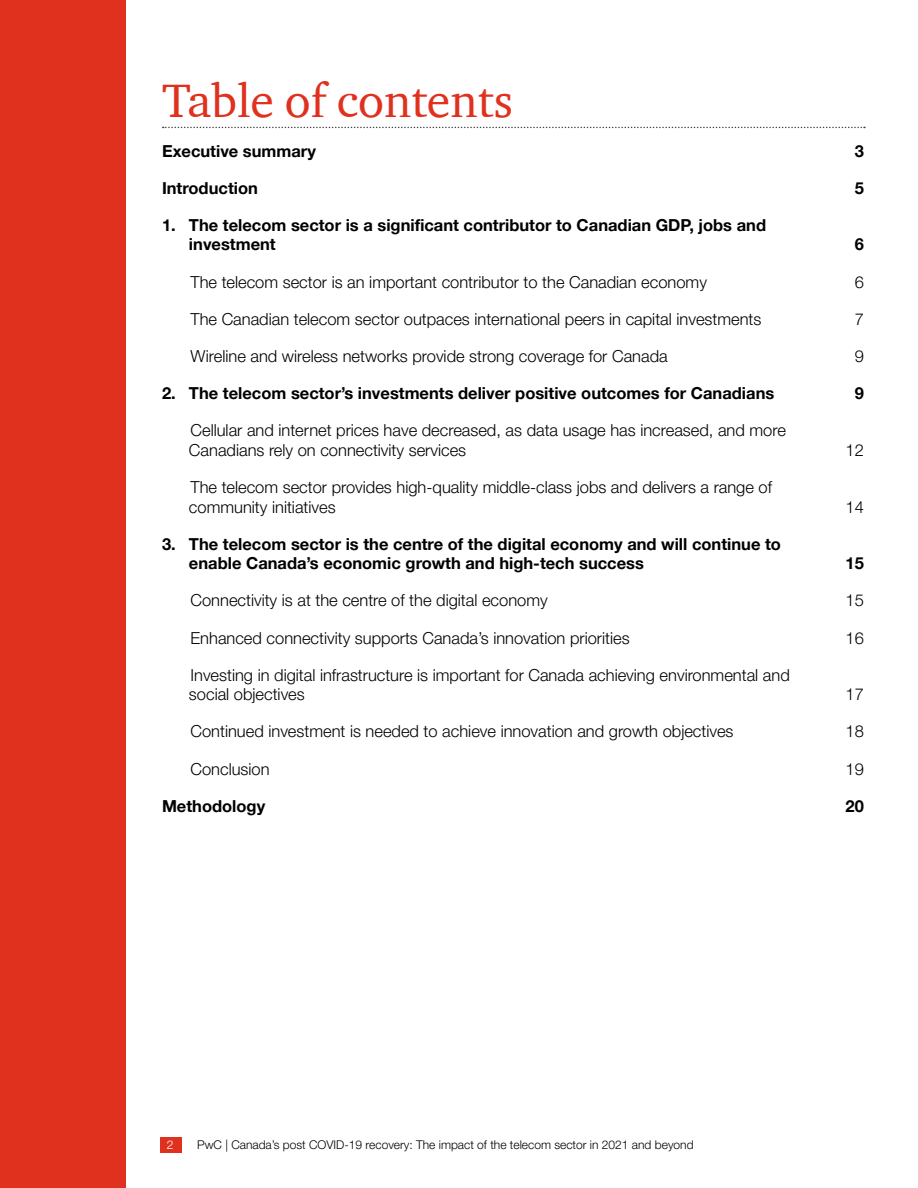
<style>
.page{position:relative;width:918px;height:1188px;background:#fff}
.page>*{position:absolute;margin:0;border:0;box-sizing:border-box;transform-origin:0 0}
.t1{font:48px "ITC Charter Com";color:#e0301e}
.t2{font:300 16.5px/19.8px "Helvetica Neue LT Pro";color:#000}
.t3{font:700 16.5px/19.8px "Helvetica Neue LT Pro";color:#000}
.t4{font:300 12px "Helvetica Neue LT Pro";color:#000}
.t5{font:300 12px "Helvetica Neue LT Pro";color:#fff}
</style>
<div class="page">
<div style="left:160px;top:1137px;width:22px;height:15px;background:#e0301e"></div>
<div style="left:0;top:0;width:125px;height:1188px;background:#e0301e"></div>
<svg style="left:163px;top:127px;width:702px;height:1px"></svg>
<h1 class="t1" style="left:162px;top:71px;width:353px">Table of contents</h1>
<p class="t3" style="left:162px;top:140px;width:155px">Executive summary</p>
<p class="t3" style="left:855px;top:140px;width:11px">3</p>
<p class="t3" style="left:162px;top:177px;width:97px">Introduction</p>
<p class="t3" style="left:855px;top:177px;width:11px">5</p>
<p class="t3" style="left:189px;top:215px;width:579px;text-indent:-27px">1. The telecom sector is a significant contributor to Canadian GDP, jobs and investment</p>
<p class="t3" style="left:855px;top:234px;width:11px">6</p>
<p class="t2" style="left:190px;top:271px;width:518px">The telecom sector is an important contributor to the Canadian economy</p>
<p class="t2" style="left:855px;top:271px;width:11px">6</p>
<p class="t2" style="left:190px;top:308px;width:572px">The Canadian telecom sector outpaces international peers in capital investments</p>
<p class="t2" style="left:855px;top:308px;width:11px">7</p>
<p class="t2" style="left:190px;top:346px;width:479px">Wireline and wireless networks provide strong coverage for Canada</p>
<p class="t2" style="left:855px;top:346px;width:11px">9</p>
<p class="t3" style="left:162px;top:383px;width:614px">2. The telecom sector’s investments deliver positive outcomes for Canadians</p>
<p class="t3" style="left:855px;top:383px;width:11px">9</p>
<p class="t2" style="left:189px;top:420px;width:598px">Cellular and internet prices have decreased, as data usage has increased, and more<br>Canadians rely on connectivity services</p>
<p class="t2" style="left:846px;top:440px;width:20px">12</p>
<p class="t2" style="left:189px;top:477px;width:585px">The telecom sector provides high-quality middle-class jobs and delivers a range of community initiatives</p>
<p class="t3" style="left:189px;top:533px;width:594px;text-indent:-27px">3. The telecom sector is the centre of the digital economy and will continue to enable Canada’s economic growth and high-tech success</p>
<p class="t2" style="left:846px;top:496px;width:20px">14</p>
<p class="t3" style="left:846px;top:553px;width:20px">15</p>
<p class="t2" style="left:190px;top:590px;width:359px">Connectivity is at the centre of the digital economy</p>
<p class="t2" style="left:846px;top:590px;width:20px">15</p>
<p class="t2" style="left:190px;top:627px;width:441px">Enhanced connectivity supports Canada’s innovation priorities</p>
<p class="t2" style="left:846px;top:627px;width:20px">16</p>
<p class="t2" style="left:189px;top:664px;width:602px">Investing in digital infrastructure is important for Canada achieving environmental and social objectives</p>
<p class="t2" style="left:846px;top:684px;width:20px">17</p>
<p class="t2" style="left:190px;top:721px;width:545px">Continued investment is needed to achieve innovation and growth objectives</p>
<p class="t2" style="left:846px;top:721px;width:20px">18</p>
<p class="t2" style="left:190px;top:758px;width:81px">Conclusion</p>
<p class="t2" style="left:846px;top:758px;width:20px">19</p>
<p class="t3" style="left:162px;top:795px;width:105px">Methodology</p>
<p class="t3" style="left:846px;top:795px;width:20px">20</p>
<p class="t5" style="left:167px;top:1137px;width:8px">2</p>
<p class="t4" style="left:197px;top:1137px;width:498px">PwC | Canada’s post COVID-19 recovery: The impact of the telecom sector in 2021 and beyond</p>
</div>
